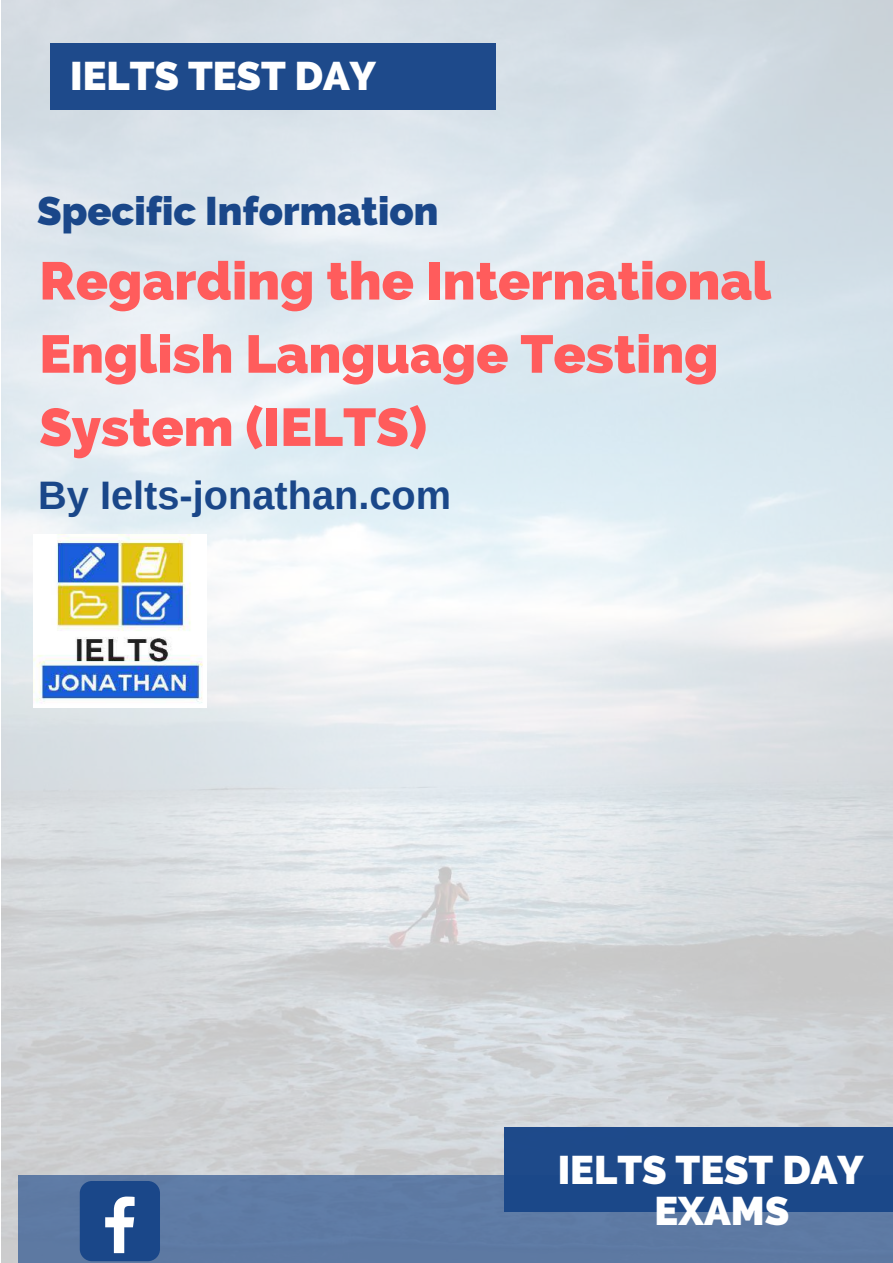
<style>
.page{position:relative;width:893px;height:1263px;background:#fff}
.page>*{position:absolute;margin:0;border:0;box-sizing:border-box;transform-origin:0 0}
.t1{font:800 52.95px/73.2px "Raleway";color:#ff5c5c}
.t2{font:800 39.75px/41.7px "Raleway";color:#fff;text-align:center}
.t3{font:700 39.75px "Arimo";color:#1a4789}
.t4{font:800 39.75px "Raleway";color:#1a4789}
</style>
<div class="page">
<img style="left:1px;top:0;width:892px;height:1263px">
<div style="left:18px;top:1175px;width:875px;height:88px;background:#5d7aa4"></div>
<div style="left:80px;top:1181px;width:80px;height:80px;background:#1a4789;border-radius:12px"></div>
<svg style="left:105px;top:1196px;width:30px;height:57px"></svg>
<div style="left:504px;top:1127px;width:389px;height:85px;background:#1a4789"></div>
<div style="left:50px;top:43px;width:445px;height:66px;background:#1a4789"></div>
<img style="left:34px;top:535px;width:172px;height:172px">
<p class="t2" style="left:70px;top:56px;width:307px">IELTS TEST DAY</p>
<p class="t4" style="left:37px;top:189px;width:403px">Specific Information</p>
<p class="t1" style="left:39px;top:245px;width:734px">Regarding the International<br>English Language Testing<br>System (IELTS)</p>
<p class="t3" style="left:38px;top:468px;width:414px">By Ielts-jonathan.com</p>
<p class="t2" style="left:558px;top:1149px;width:307px">IELTS TEST DAY<br>EXAMS</p>
</div>
